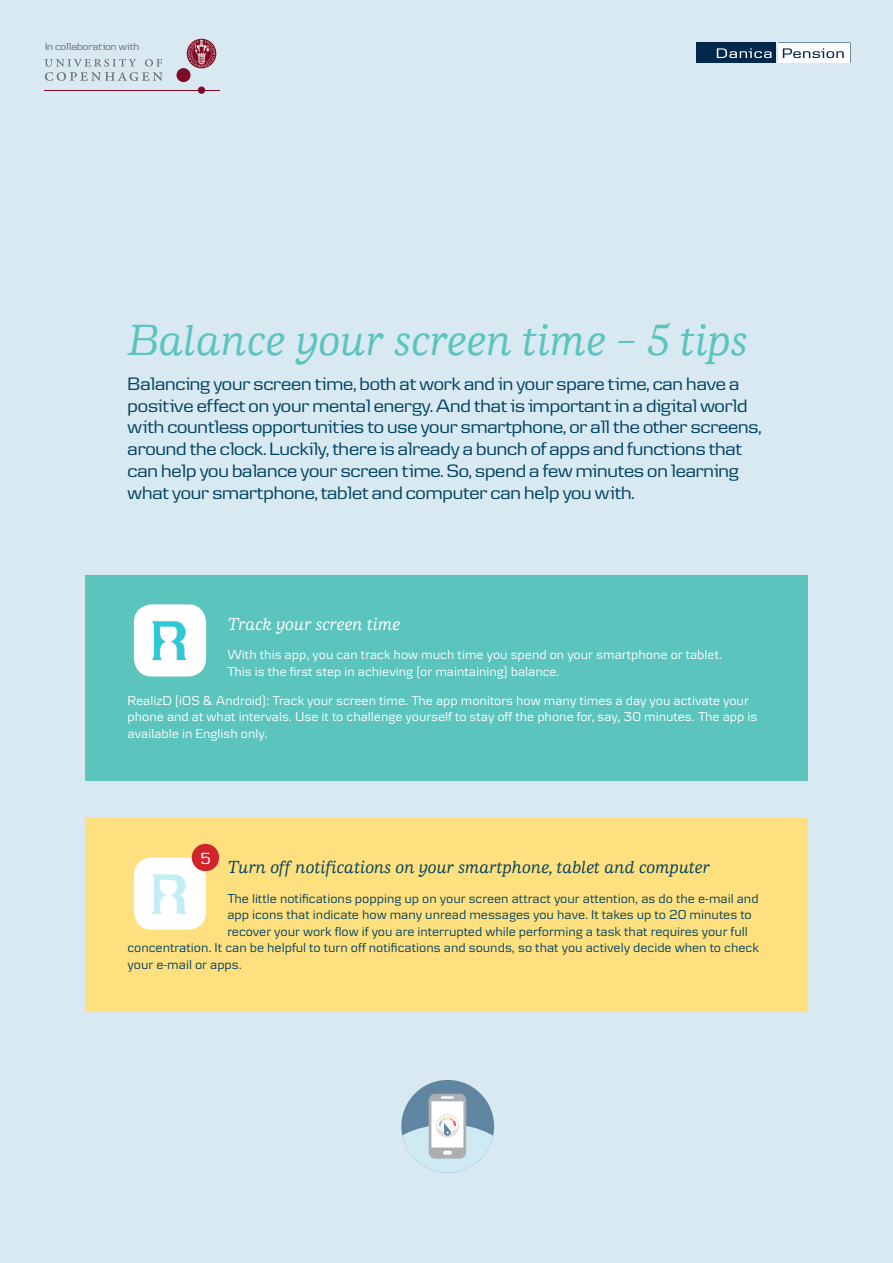
<style>
.page{position:relative;width:893px;height:1263px;background:#d8e9f1}
.page>*{position:absolute;margin:0;border:0;box-sizing:border-box;transform-origin:0 0}
.t1{font:italic 500 45px "Danske Human";color:#5ac4bd}
.t2{font:18.75px/21.8px "Danske Headline";letter-spacing:-.005em;color:#004261}
.t3{font:italic 500 18px "Danske Human";color:#004261}
.t4{font:italic 500 18px "Danske Human";color:#fff}
.t5{font:16.8px "Danske Textv 2";color:#fff}
.t6{font:13.5px "Danske Textv 2";color:#004261}
.t7{font:13.5px/16.5px "Danske Textv 2";color:#fff}
.t8{font:10.5px "Danske Headline";color:#6c6d70}
</style>
<div class="page">
<div style="left:697px;top:43px;width:79px;height:20px;background:#00284a"></div>
<svg style="left:717px;top:48px;width:54px;height:10px"></svg>
<svg style="left:778px;top:43px;width:72px;height:20px"></svg>
<svg style="left:187px;top:39px;width:29px;height:29px"></svg>
<div style="left:177px;top:68px;width:14px;height:14px;background:#7f0c25;border-radius:50%"></div>
<div style="left:198px;top:86px;width:7px;height:8px;background:#7f0c25;border-radius:50%"></div>
<svg style="left:188px;top:40px;width:27px;height:27px"></svg>
<svg style="left:45px;top:59px;width:118px;height:22px"></svg>
<hr style="left:44px;top:90px;width:176px;height:1px;background:#7f0c25">
<div style="left:85px;top:575px;width:723px;height:205px;background:#5ac4bd"></div>
<div style="left:85px;top:819px;width:723px;height:192px;background:#ffe07f"></div>
<div style="left:134px;top:604px;width:72px;height:72px;background:#fff;border-radius:18px"></div>
<img style="left:152px;top:621px;width:35px;height:40px">
<div style="left:134px;top:857px;width:72px;height:73px;background:#fff;border-radius:18px"></div>
<img style="left:152px;top:866px;width:45px;height:48px">
<div style="left:401px;top:1080px;width:93px;height:93px;background:#6085a1;border-radius:46px"></div>
<svg style="left:401px;top:1094px;width:93px;height:79px"></svg>
<div style="left:192px;top:844px;width:27px;height:27px;background:#d1232a;border-radius:50%"></div>
<p class="t8" style="left:45px;top:41px;width:96px">In collaboration with</p>
<p class="t1" style="left:128px;top:315px;width:622px">Balance your screen time – 5 tips</p>
<p class="t2" style="left:128px;top:372px;width:635px">Balancing your screen time, both at work and in your spare time, can have a positive effect on your mental energy. And that is important in a digital world with countless opportunities to use your smartphone, or all the other screens, around the clock. Luckily, there is already a bunch of apps and functions that can help you balance your screen time. So, spend a few minutes on learning what your smartphone, tablet and computer can help you with.</p>
<h2 class="t4" style="left:227px;top:614px;width:174px">Track your screen time</h2>
<p class="t7" style="left:227px;top:646px;width:496px">With this app, you can track how much time you spend on your smartphone or tablet.<br>This is the first step in achieving (or maintaining) balance.</p>
<p class="t7" style="left:128px;top:692px;width:631px">RealizD (iOS &amp; Android): Track your screen time. The app monitors how many times a day you activate your phone and at what intervals. Use it to challenge yourself to stay off the phone for, say, 30 minutes. The app is available in English only.</p>
<p class="t5" style="left:200px;top:849px;width:12px">5</p>
<h2 class="t3" style="left:227px;top:857px;width:484px">Turn off notifications on your smartphone, tablet and computer</h2>
<p class="t6" style="left:227px;top:890px;width:533px">The little notifications popping up on your screen attract your attention, as do the e-mail and</p>
<p class="t6" style="left:227px;top:907px;width:526px">app icons that indicate how many unread messages you have. It takes up to 20 minutes to</p>
<p class="t6" style="left:227px;top:923px;width:522px">recover your work flow if you are interrupted while performing a task that requires your full</p>
<p class="t6" style="left:128px;top:940px;width:633px">concentration. It can be helpful to turn off notifications and sounds, so that you actively decide when to check</p>
<p class="t6" style="left:128px;top:956px;width:116px">your e-mail or apps.</p>
</div>
